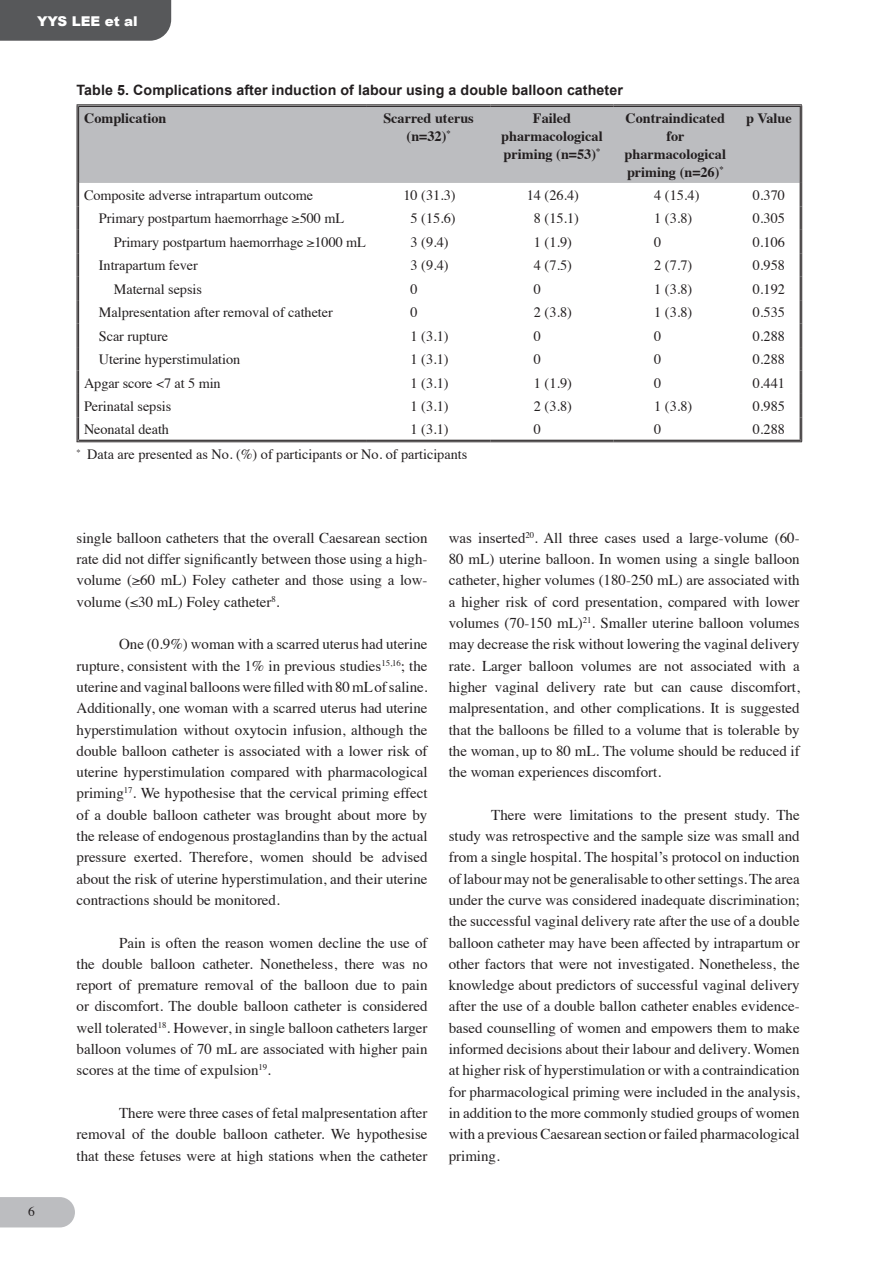
<style>
.page{position:relative;width:889px;height:1263px;background:#fff}
.page>*{position:absolute;margin:0;border:0;box-sizing:border-box;transform-origin:0 0}
.body_text{font:15px/21.3px "Times";color:#231f20;text-align:justify}
.t1{font:14.25px "Times";letter-spacing:-.005em;color:#231f20}
.t2{font:700 14.25px/18px "Times";color:#231f20;text-align:center}
.t3{font:700 14.25px "Arial";letter-spacing:.005em;color:#231f20}
.t4{font:900 13.5px "Arial";color:#fff}
.t5{font:13.5px "Times";color:#231f20}
</style>
<div class="page">
<div style="left:0;top:0;width:171px;height:41px;background:#57585a"></div>
<div style="left:0;top:1197px;width:75px;height:30px;background:#bcbdc0"></div>
<div style="left:79px;top:107px;width:720px;height:76px;background:#bcbdc0"></div>
<hr style="left:77px;top:104px;width:290px;height:1px;background:#231f20">
<hr style="left:78px;top:106px;width:289px;height:1px;background:#231f20">
<hr style="left:77px;top:105px;width:1px;height:78px;background:#231f20">
<hr style="left:78px;top:107px;width:1px;height:76px;background:#231f20">
<hr style="left:367px;top:104px;width:123px;height:1px;background:#231f20">
<hr style="left:367px;top:106px;width:123px;height:1px;background:#231f20">
<hr style="left:490px;top:104px;width:123px;height:1px;background:#231f20">
<hr style="left:490px;top:106px;width:123px;height:1px;background:#231f20">
<hr style="left:613px;top:104px;width:124px;height:1px;background:#231f20">
<hr style="left:613px;top:106px;width:124px;height:1px;background:#231f20">
<hr style="left:737px;top:104px;width:65px;height:1px;background:#231f20">
<hr style="left:737px;top:106px;width:63px;height:1px;background:#231f20">
<hr style="left:799px;top:107px;width:1px;height:76px;background:#231f20">
<hr style="left:801px;top:105px;width:1px;height:78px;background:#231f20">
<svg style="left:77px;top:183px;width:2px;height:258px"></svg>
<svg style="left:799px;top:183px;width:3px;height:258px"></svg>
<hr style="left:78px;top:440px;width:289px;height:1px;background:#231f20">
<hr style="left:77px;top:441px;width:290px;height:1px;background:#231f20">
<hr style="left:367px;top:440px;width:123px;height:1px;background:#231f20">
<hr style="left:367px;top:441px;width:123px;height:1px;background:#231f20">
<hr style="left:490px;top:440px;width:123px;height:1px;background:#231f20">
<hr style="left:490px;top:441px;width:123px;height:1px;background:#231f20">
<hr style="left:613px;top:440px;width:124px;height:1px;background:#231f20">
<hr style="left:613px;top:441px;width:124px;height:1px;background:#231f20">
<hr style="left:737px;top:440px;width:63px;height:1px;background:#231f20">
<hr style="left:737px;top:441px;width:65px;height:1px;background:#231f20">
<p class="t4" style="left:37px;top:12px;width:102px">YYS LEE et al</p>
<p class="t3" style="left:77px;top:81px;width:548px">Table 5. Complications after induction of labour using a double balloon catheter</p>
<p class="t2" style="left:84px;top:107px;width:84px">Complication</p>
<p class="t2" style="left:383px;top:107px;width:92px">Scarred uterus (n=32)<sup>*</sup></p>
<p class="t2" style="left:501px;top:107px;width:103px">Failed pharmacological priming (n=53)<sup>*</sup></p>
<p class="t2" style="left:624px;top:107px;width:103px">Contraindicated for pharmacological priming (n=26)<sup>*</sup></p>
<p class="t2" style="left:746px;top:107px;width:47px">p Value</p>
<p class="t1" style="left:84px;top:182px;width:230px">Composite adverse intrapartum outcome</p>
<p class="t1" style="left:403px;top:182px;width:54px">10 (31.3)</p>
<p class="t1" style="left:527px;top:182px;width:54px">14 (26.4)</p>
<p class="t1" style="left:654px;top:182px;width:47px">4 (15.4)</p>
<p class="t1" style="left:753px;top:182px;width:34px">0.370</p>
<p class="t1" style="left:99px;top:205px;width:247px">Primary postpartum haemorrhage ≥500 mL</p>
<p class="t1" style="left:410px;top:205px;width:47px">5 (15.6)</p>
<p class="t1" style="left:534px;top:205px;width:47px">8 (15.1)</p>
<p class="t1" style="left:654px;top:205px;width:39px">1 (3.8)</p>
<p class="t1" style="left:753px;top:205px;width:34px">0.305</p>
<p class="t1" style="left:114px;top:229px;width:254px">Primary postpartum haemorrhage ≥1000 mL</p>
<p class="t1" style="left:410px;top:229px;width:39px">3 (9.4)</p>
<p class="t1" style="left:534px;top:229px;width:39px">1 (1.9)</p>
<p class="t1" style="left:654px;top:229px;width:9px">0</p>
<p class="t1" style="left:753px;top:229px;width:34px">0.106</p>
<p class="t1" style="left:99px;top:252px;width:100px">Intrapartum fever</p>
<p class="t1" style="left:410px;top:252px;width:39px">3 (9.4)</p>
<p class="t1" style="left:534px;top:252px;width:39px">4 (7.5)</p>
<p class="t1" style="left:654px;top:252px;width:39px">2 (7.7)</p>
<p class="t1" style="left:753px;top:252px;width:34px">0.958</p>
<p class="t1" style="left:114px;top:276px;width:90px">Maternal sepsis</p>
<p class="t1" style="left:410px;top:276px;width:9px">0</p>
<p class="t1" style="left:534px;top:276px;width:9px">0</p>
<p class="t1" style="left:654px;top:276px;width:39px">1 (3.8)</p>
<p class="t1" style="left:753px;top:276px;width:34px">0.192</p>
<p class="t1" style="left:99px;top:299px;width:235px">Malpresentation after removal of catheter</p>
<p class="t1" style="left:410px;top:299px;width:9px">0</p>
<p class="t1" style="left:534px;top:299px;width:39px">2 (3.8)</p>
<p class="t1" style="left:654px;top:299px;width:39px">1 (3.8)</p>
<p class="t1" style="left:753px;top:299px;width:34px">0.535</p>
<p class="t1" style="left:99px;top:323px;width:71px">Scar rupture</p>
<p class="t1" style="left:410px;top:323px;width:39px">1 (3.1)</p>
<p class="t1" style="left:534px;top:323px;width:9px">0</p>
<p class="t1" style="left:654px;top:323px;width:9px">0</p>
<p class="t1" style="left:753px;top:323px;width:34px">0.288</p>
<p class="t1" style="left:99px;top:346px;width:143px">Uterine hyperstimulation</p>
<p class="t1" style="left:410px;top:346px;width:39px">1 (3.1)</p>
<p class="t1" style="left:534px;top:346px;width:9px">0</p>
<p class="t1" style="left:654px;top:346px;width:9px">0</p>
<p class="t1" style="left:753px;top:346px;width:34px">0.288</p>
<p class="t1" style="left:84px;top:369px;width:138px">Apgar score &lt;7 at 5 min</p>
<p class="t1" style="left:410px;top:369px;width:39px">1 (3.1)</p>
<p class="t1" style="left:534px;top:369px;width:39px">1 (1.9)</p>
<p class="t1" style="left:654px;top:369px;width:9px">0</p>
<p class="t1" style="left:753px;top:369px;width:34px">0.441</p>
<p class="t1" style="left:84px;top:393px;width:89px">Perinatal sepsis</p>
<p class="t1" style="left:410px;top:393px;width:39px">1 (3.1)</p>
<p class="t1" style="left:534px;top:393px;width:39px">2 (3.8)</p>
<p class="t1" style="left:654px;top:393px;width:39px">1 (3.8)</p>
<p class="t1" style="left:753px;top:393px;width:34px">0.985</p>
<p class="t1" style="left:84px;top:416px;width:86px">Neonatal death</p>
<p class="t1" style="left:410px;top:416px;width:39px">1 (3.1)</p>
<p class="t1" style="left:534px;top:416px;width:9px">0</p>
<p class="t1" style="left:654px;top:416px;width:9px">0</p>
<p class="t1" style="left:753px;top:416px;width:34px">0.288</p>
<p class="t1" style="left:77px;top:441px;width:392px"><sup>*</sup> Data are presented as No. (%) of participants or No. of participants</p>
<p class="t5" style="left:28px;top:1199px;width:8px">6</p>
<p class="body_text" style="left:77px;top:526px;width:352px">single balloon catheters that the overall Caesarean section rate did not differ significantly between those using a high&shy;volume (≥60 mL) Foley catheter and those using a low&shy;volume (≤30 mL) Foley catheter<sup>8</sup>.</p>
<p class="body_text" style="left:77px;top:632px;width:352px;text-indent:43px">One (0.9%) woman with a scarred uterus had uterine rupture, consistent with the 1% in previous studies<sup>15,16</sup>; the uterine and vaginal balloons were filled with 80 mL of saline.<br>Additionally, one woman with a scarred uterus had uterine hyperstimulation without oxytocin infusion, although the double balloon catheter is associated with a lower risk of uterine hyperstimulation compared with pharmacological priming<sup>17</sup>. We hypothesise that the cervical priming effect of a double balloon catheter was brought about more by the release of endogenous prostaglandins than by the actual pressure exerted. Therefore, women should be advised about the risk of uterine hyperstimulation, and their uterine contractions should be monitored.</p>
<p class="body_text" style="left:77px;top:930px;width:352px;text-indent:43px">Pain is often the reason women decline the use of the double balloon catheter. Nonetheless, there was no report of premature removal of the balloon due to pain or discomfort. The double balloon catheter is considered well tolerated<sup>18</sup>. However, in single balloon catheters larger balloon volumes of 70 mL are associated with higher pain scores at the time of expulsion<sup>19</sup>.</p>
<p class="body_text" style="left:77px;top:1101px;width:352px;text-indent:43px">There were three cases of fetal malpresentation after removal of the double balloon catheter. We hypothesise that these fetuses were at high stations when the catheter</p>
<p class="body_text" style="left:449px;top:526px;width:352px">was inserted<sup>20</sup>. All three cases used a large-volume (60- 80 mL) uterine balloon. In women using a single balloon catheter, higher volumes (180-250 mL) are associated with a higher risk of cord presentation, compared with lower volumes (70-150 mL)<sup>21</sup>. Smaller uterine balloon volumes may decrease the risk without lowering the vaginal delivery rate. Larger balloon volumes are not associated with a higher vaginal delivery rate but can cause discomfort, malpresentation, and other complications. It is suggested that the balloons be filled to a volume that is tolerable by the woman, up to 80 mL. The volume should be reduced if the woman experiences discomfort.</p>
<p class="body_text" style="left:449px;top:803px;width:352px;text-indent:43px">There were limitations to the present study. The study was retrospective and the sample size was small and from a single hospital. The hospital’s protocol on induction of labour may not be generalisable to other settings. The area under the curve was considered inadequate discrimination; the successful vaginal delivery rate after the use of a double balloon catheter may have been affected by intrapartum or other factors that were not investigated. Nonetheless, the knowledge about predictors of successful vaginal delivery after the use of a double ballon catheter enables evidence&shy;based counselling of women and empowers them to make informed decisions about their labour and delivery. Women at higher risk of hyperstimulation or with a contraindication for pharmacological priming were included in the analysis, in addition to the more commonly studied groups of women with a previous Caesarean section or failed pharmacological priming.</p>
</div>
